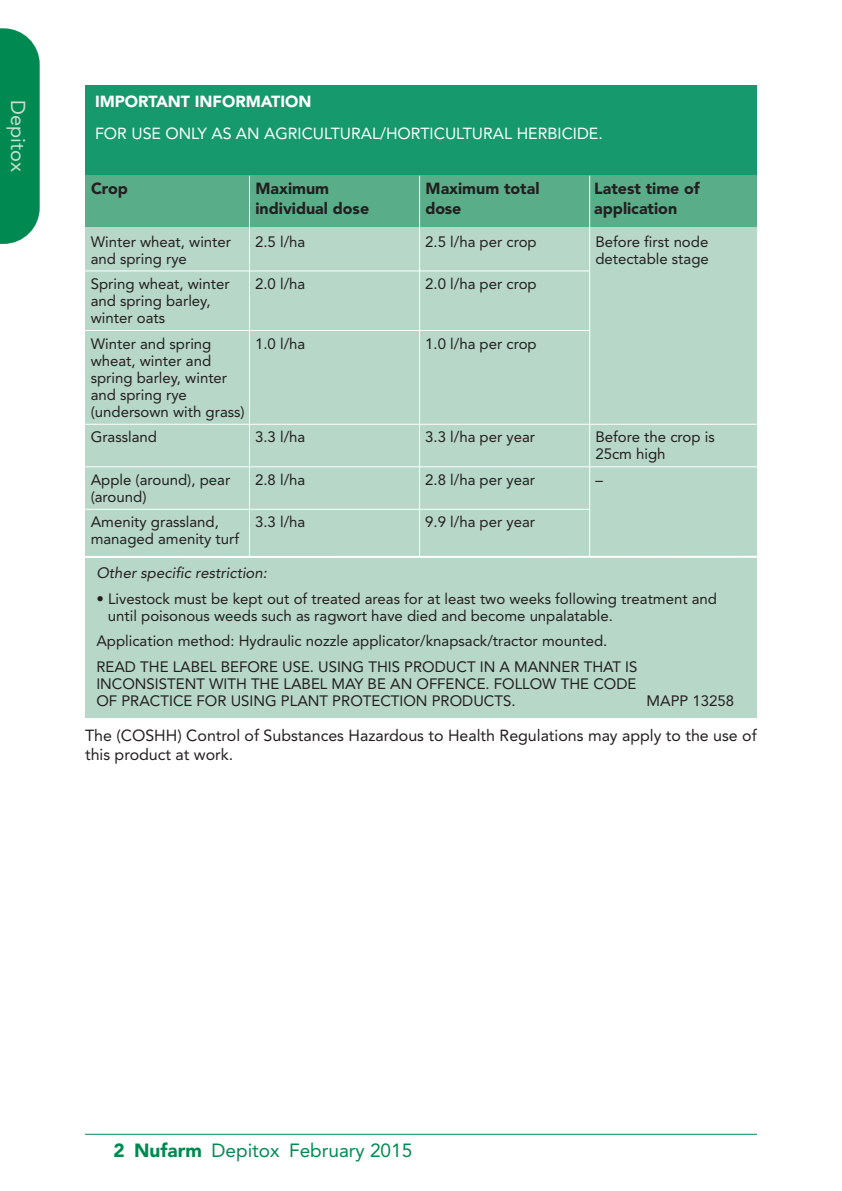
<style>
.page{position:relative;width:842px;height:1191px;background:#fff}
.page>*{position:absolute;margin:0;border:0;box-sizing:border-box;transform-origin:0 0}
.t1{font:20px "Avenir";color:#c5dfd1}
.t2{font:19px "Avenir";color:#008a52}
.t3{font:16px/19px "Avenir";color:#231f20}
.t4{font:900 16px "Avenir";color:#231f20}
.t5{font:16px "Avenir";color:#fff}
.t6{font:900 16px "Avenir";color:#fff}
.t7{font:15px/17px "Avenir";color:#231f20}
.t8{font:italic 15px "Avenir";letter-spacing:.005em;color:#231f20}
.s1{font-weight:900}
</style>
<div class="page">
<svg style="left:0;top:28px;width:40px;height:216px;background:#10915d"></svg>
<hr style="left:85px;top:1133px;width:672px;height:1px;background:#008a52">
<div style="left:85px;top:85px;width:672px;height:91px;background:#15996d"></div>
<div style="left:85px;top:176px;width:672px;height:51px;background:#5aad89"></div>
<div style="left:85px;top:227px;width:672px;height:491px;background:#b7d7c8"></div>
<hr style="left:249px;top:176px;width:1px;height:380px;background:#fff">
<hr style="left:419px;top:176px;width:1px;height:381px;background:#fff">
<hr style="left:589px;top:176px;width:1px;height:380px;background:#fff">
<hr style="left:85px;top:556px;width:672px;height:2px;background:#fff">
<hr style="left:85px;top:270px;width:504px;height:1px;background:#fff">
<hr style="left:85px;top:330px;width:505px;height:1px;background:#fff">
<hr style="left:85px;top:466px;width:672px;height:1px;background:#fff">
<hr style="left:85px;top:424px;width:672px;height:1px;background:#fff">
<hr style="left:85px;top:509px;width:505px;height:1px;background:#fff">
<h1 class="t1" style="left:26px;top:100px;width:73px;rotate:90deg">Depitox</h1>
<p class="t6" style="left:95px;top:95px;width:218px">IMPORTANT INFORMATION</p>
<p class="t5" style="left:95px;top:127px;width:509px">FOR USE ONLY AS AN AGRICULTURAL/HORTICULTURAL HERBICIDE.</p>
<p class="t4" style="left:91px;top:182px;width:38px">Crop</p>
<p class="t4" style="left:255px;top:182px;width:75px">Maximum</p>
<p class="t4" style="left:426px;top:182px;width:115px">Maximum total</p>
<p class="t4" style="left:594px;top:182px;width:107px">Latest time of</p>
<p class="t4" style="left:255px;top:202px;width:115px">individual dose</p>
<p class="t4" style="left:426px;top:202px;width:37px">dose</p>
<p class="t4" style="left:594px;top:202px;width:84px">application</p>
<p class="t7" style="left:91px;top:234px;width:142px">Winter wheat, winter and spring rye</p>
<p class="t7" style="left:91px;top:277px;width:141px">Spring wheat, winter and spring barley, winter oats</p>
<p class="t7" style="left:91px;top:336px;width:155px">Winter and spring wheat, winter and spring barley, winter and spring rye (undersown with grass)</p>
<p class="t7" style="left:91px;top:430px;width:68px">Grassland</p>
<p class="t7" style="left:91px;top:472px;width:141px">Apple (around), pear (around)</p>
<p class="t7" style="left:91px;top:515px;width:150px">Amenity grassland, managed amenity turf</p>
<p class="t8" style="left:96px;top:567px;width:172px">Other specific restriction:</p>
<p class="t7" style="left:108px;top:591px;width:611px;text-indent:-11px">• Livestock must be kept out of treated areas for at least two weeks following treatment and until poisonous weeds such as ragwort have died and become unpalatable.</p>
<p class="t7" style="left:96px;top:629px;width:542px;line-height:25.6px">Application method: Hydraulic nozzle applicator/knapsack/tractor mounted.<br>READ THE LABEL BEFORE USE. USING THIS PRODUCT IN A MANNER THAT IS</p>
<p class="t7" style="left:96px;top:676px;width:541px">INCONSISTENT WITH THE LABEL MAY BE AN OFFENCE. FOLLOW THE CODE<br>OF PRACTICE FOR USING PLANT PROTECTION PRODUCTS.</p>
<p class="t7" style="left:595px;top:234px;width:115px">Before first node detectable stage</p>
<p class="t7" style="left:425px;top:234px;width:113px">2.5 l/ha per crop</p>
<p class="t7" style="left:425px;top:277px;width:113px">2.0 l/ha per crop</p>
<p class="t7" style="left:255px;top:234px;width:52px">2.5 l/ha</p>
<p class="t7" style="left:255px;top:277px;width:52px">2.0 l/ha</p>
<p class="t7" style="left:425px;top:336px;width:113px">1.0 l/ha per crop</p>
<p class="t7" style="left:255px;top:336px;width:52px">1.0 l/ha</p>
<p class="t7" style="left:595px;top:430px;width:121px">Before the crop is<br>25cm high</p>
<p class="t7" style="left:595px;top:472px;width:9px">–</p>
<p class="t7" style="left:425px;top:430px;width:111px">3.3 l/ha per year</p>
<p class="t7" style="left:425px;top:472px;width:111px">2.8 l/ha per year</p>
<p class="t7" style="left:425px;top:515px;width:111px">9.9 l/ha per year</p>
<p class="t7" style="left:255px;top:430px;width:52px">3.3 l/ha</p>
<p class="t7" style="left:255px;top:472px;width:52px">2.8 l/ha</p>
<p class="t7" style="left:255px;top:515px;width:52px">3.3 l/ha</p>
<p class="t7" style="left:646px;top:693px;width:89px">MAPP 13258</p>
<p class="t3" style="left:85px;top:727px;width:673px">The (COSHH) Control of Substances Hazardous to Health Regulations may apply to the use of this product at work.</p>
<p class="t2" style="left:113px;top:1142px;width:300px"><span class="s1">2 Nufarm</span> Depitox February 2015</p>
</div>
